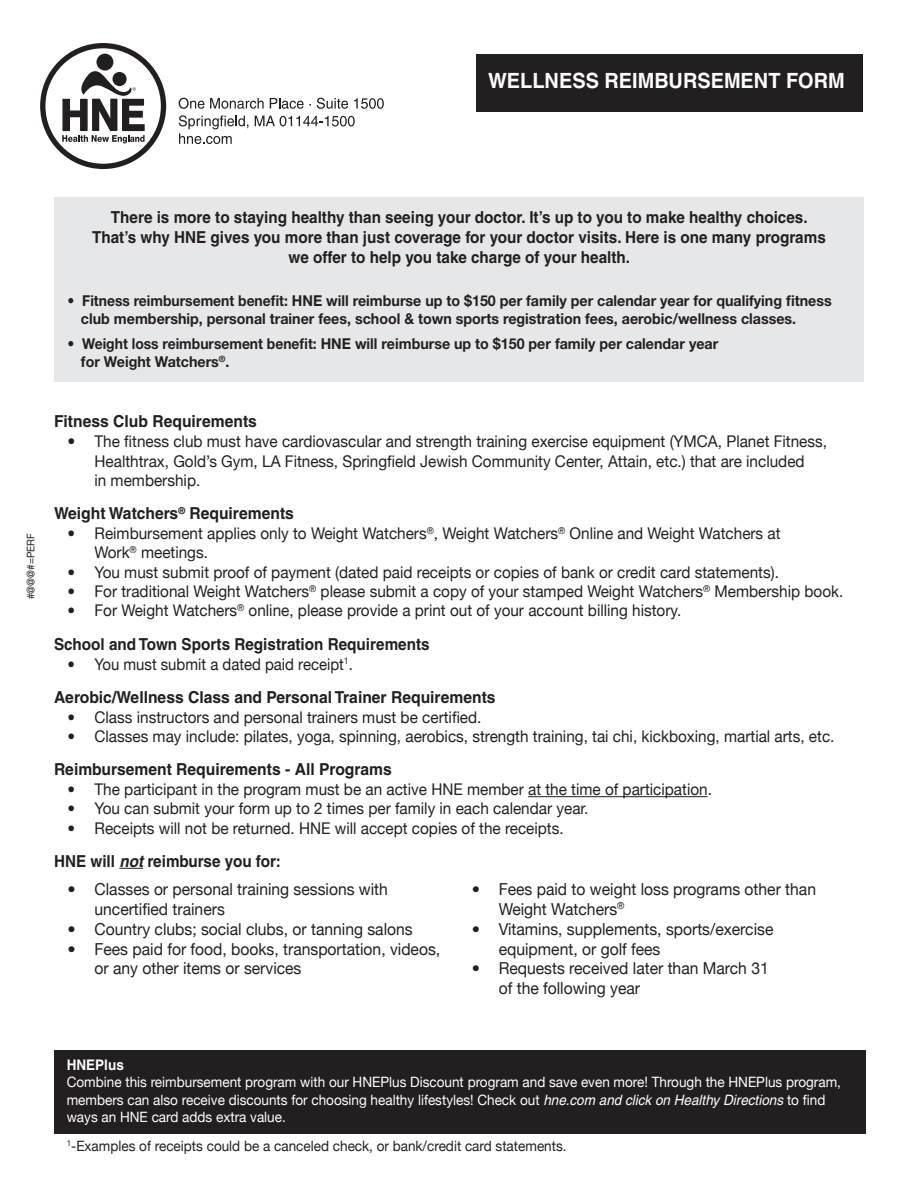
<style>
.page{position:relative;width:918px;height:1188px;background:#fff}
.page>*{position:absolute;margin:0;border:0;box-sizing:border-box;transform-origin:0 0}
.t1{font:700 21px "Helvetica";color:#fff;scale:.95 1}
.t2{font:16.5px/19.8px "Helvetica Neue";color:#231f20}
.t3{font:700 16.5px/19.8px "Helvetica";color:#231f20;text-align:center;scale:.93 1}
.t4{font:700 16.5px "Helvetica";color:#231f20;scale:.95 1}
.t5{font:16.2px/19.4px "Helvetica Neue";color:#231f20;scale:.95 1}
.t6{font:16.2px "Helvetica Neue";color:#231f20;scale:.93 1}
.t7{font:700 15px/18px "Helvetica Neue";color:#231f20;scale:.93 1}
.t8{font:700 14.7px "Helvetica";color:#fff;scale:.93 1}
.t9{font:14.25px/17.1px "Helvetica Neue";color:#fff;scale:.95 1}
.t10{font:14.25px "Helvetica Neue";color:#231f20;scale:.95 1}
.t11{font:10.5px "Helvetica Neue";color:#231f20;scale:.95 1}
.s1{font-size:16.5px}
.s2{font-style:italic}
.s3{font-family:"Helvetica";font-style:italic}
</style>
<div class="page">
<div style="left:54px;top:197px;width:810px;height:185px;background:#e6e7e9"></div>
<div style="left:54px;top:1050px;width:812px;height:84px;background:#231f20"></div>
<div style="left:476px;top:54px;width:387px;height:58px;background:#231f20"></div>
<svg style="left:43px;top:46px;width:121px;height:120px"></svg>
<div style="left:40px;top:43px;width:126px;height:126px;border:5px solid #231f20;border-radius:50%"></div>
<div style="left:96px;top:53px;width:18px;height:18px;background:#231f20;border-radius:50%"></div>
<svg style="left:62px;top:63px;width:83px;height:80px"></svg>
<svg style="left:179px;top:98px;width:85px;height:11px"></svg>
<svg style="left:270px;top:98px;width:41px;height:11px"></svg>
<svg style="left:317px;top:98px;width:31px;height:11px"></svg>
<svg style="left:354px;top:98px;width:30px;height:11px"></svg>
<svg style="left:255px;top:116px;width:100px;height:10px"></svg>
<svg style="left:179px;top:115px;width:69px;height:29px"></svg>
<hr style="left:528px;top:796px;width:180px;height:1px;background:#231f20">
<svg style="left:119px;top:868px;width:24px;height:1px"></svg>
<p class="t1" style="left:488px;top:68px;width:377px">WELLNESS REIMBURSEMENT FORM</p>
<p class="t11" style="left:25px;top:599px;width:71px;rotate:-90deg">#@@@#=PERF</p>
<p class="t3" style="left:92px;top:207px;width:790px">There is more to staying healthy than seeing your doctor. It’s up to you to make healthy choices.<br>That’s why HNE gives you more than just coverage for your doctor visits. Here is one many programs we offer to help you take charge of your health.</p>
<p class="t7" style="left:81px;top:291px;width:809px;text-indent:-13px">• Fitness reimbursement benefit: HNE will reimburse up to $150 per family per calendar year for qualifying fitness club membership, personal trainer fees, school &amp; town sports registration fees, aerobic/wellness classes.</p>
<p class="t7" style="left:81px;top:334px;width:687px;text-indent:-13px">• Weight loss reimbursement benefit: HNE will reimburse up to $150 per family per calendar year for Weight Watchers<sup>®</sup>.</p>
<p class="t4" style="left:54px;top:412px;width:215px">Fitness Club Requirements</p>
<p class="t5" style="left:94px;top:432px;width:773px;text-indent:-27px"><span class="s1">•</span> The fitness club must have cardiovascular and strength training exercise equipment (YMCA, Planet Fitness,<br>Healthtrax, Gold’s Gym, LA Fitness, Springfield Jewish Community Center, Attain, etc.) that are included<br>in membership.</p>
<p class="t4" style="left:54px;top:503px;width:254px">Weight Watchers<sup>®</sup> Requirements</p>
<p class="t5" style="left:94px;top:523px;width:724px;text-indent:-27px">• Reimbursement applies only to Weight Watchers<sup>®</sup>, Weight Watchers<sup>®</sup> Online and Weight Watchers at<br>Work<sup>®</sup> meetings.</p>
<p class="t5" style="left:67px;top:562px;width:750px">• You must submit proof of payment (dated paid receipts or copies of bank or credit card statements).</p>
<p class="t5" style="left:67px;top:581px;width:818px">• For traditional Weight Watchers<sup>®</sup> please submit a copy of your stamped Weight Watchers<sup>®</sup> Membership book.</p>
<p class="t5" style="left:67px;top:601px;width:648px">• For Weight Watchers<sup>®</sup> online, please provide a print out of your account billing history.</p>
<p class="t3" style="left:54px;top:634px;width:405px">School and Town Sports Registration Requirements</p>
<p class="t6" style="left:68px;top:654px;width:309px">• You must submit a dated paid receipt<sup>1</sup>.</p>
<p class="t4" style="left:54px;top:687px;width:466px">Aerobic/Wellness Class and Personal Trainer Requirements</p>
<p class="t5" style="left:68px;top:707px;width:437px">• Class instructors and personal trainers must be certified.</p>
<p class="t5" style="left:68px;top:726px;width:809px">• Classes may include: pilates, yoga, spinning, aerobics, strength training, tai chi, kickboxing, martial arts, etc.</p>
<p class="t4" style="left:54px;top:759px;width:357px">Reimbursement Requirements - All Programs</p>
<p class="t5" style="left:68px;top:779px;width:680px">• The participant in the program must be an active HNE member at the time of participation.</p>
<p class="t5" style="left:68px;top:799px;width:550px">• You can submit your form up to 2 times per family in each calendar year.</p>
<p class="t5" style="left:68px;top:818px;width:524px">• Receipts will not be returned. HNE will accept copies of the receipts.</p>
<p class="t3" style="left:54px;top:851px;width:246px">HNE will <span class="s2">not</span> reimburse you for:</p>
<p class="t2" style="left:94px;top:879px;width:295px;text-indent:-27px">• Classes or personal training sessions with uncertified trainers</p>
<p class="t2" style="left:68px;top:919px;width:347px">• Country clubs; social clubs, or tanning salons</p>
<p class="t2" style="left:94px;top:939px;width:347px;text-indent:-27px">• Fees paid for food, books, transportation, videos, or any other items or services</p>
<p class="t2" style="left:499px;top:879px;width:319px;text-indent:-27px">• Fees paid to weight loss programs other than<br>Weight Watchers<sup>®</sup></p>
<p class="t2" style="left:499px;top:919px;width:276px;text-indent:-27px">• Vitamins, supplements, sports/exercise equipment, or golf fees</p>
<p class="t2" style="left:499px;top:958px;width:272px;text-indent:-27px">• Requests received later than March 31 of the following year</p>
<p class="t8" style="left:67px;top:1056px;width:63px">HNEPlus</p>
<p class="t9" style="left:67px;top:1074px;width:817px">Combine this reimbursement program with our HNEPlus Discount program and save even more! Through the HNEPlus program, members can also receive discounts for choosing healthy lifestyles! Check out <span class="s3">hne.com and click on Healthy Directions</span> to find ways an HNE card adds extra value.</p>
<p class="t10" style="left:67px;top:1137px;width:528px"><sup>1</sup>-Examples of receipts could be a canceled check, or bank/credit card statements.</p>
</div>
